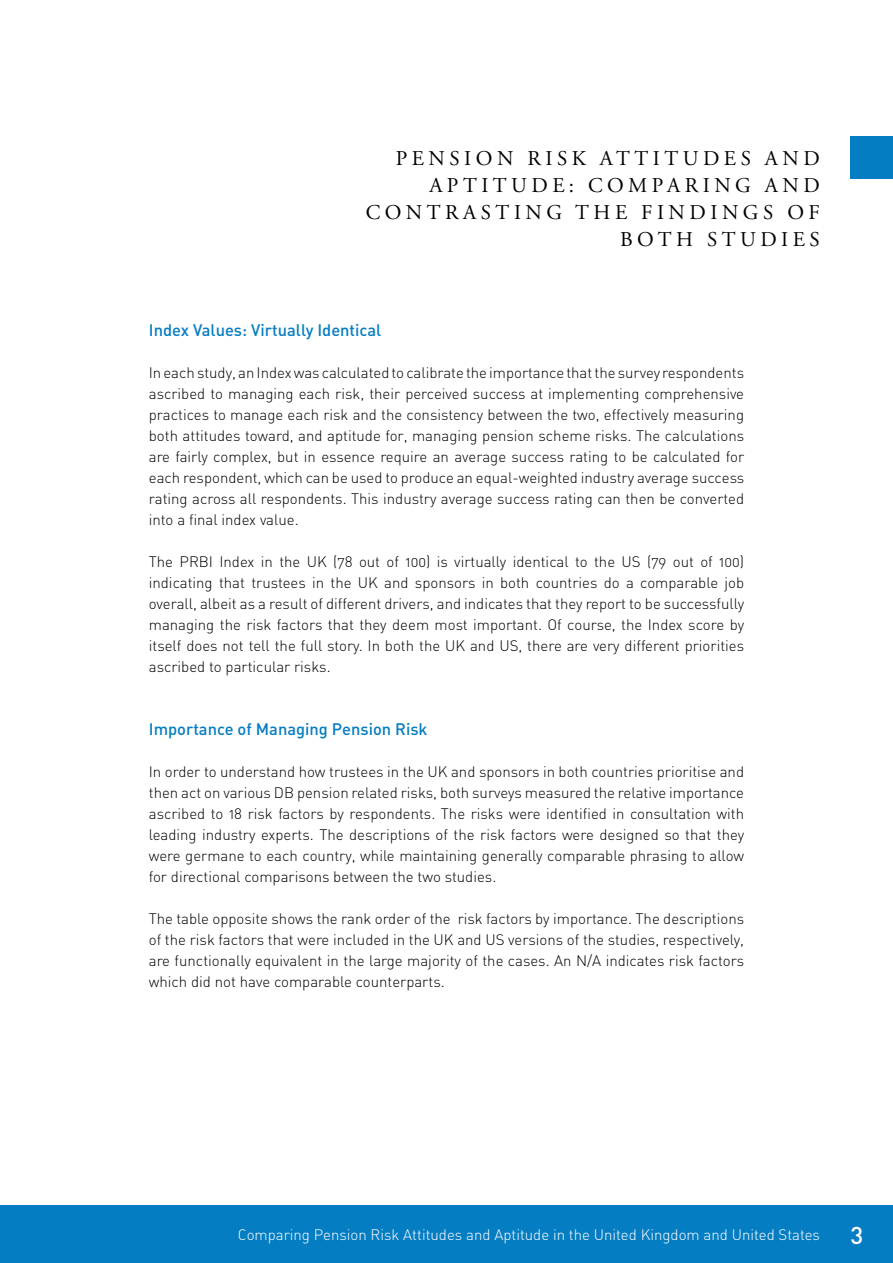
<style>
.page{position:relative;width:893px;height:1263px;background:#fff}
.page>*{position:absolute;margin:0;border:0;box-sizing:border-box;transform-origin:0 0}
.t1{font:500 24px "DIN";color:#fff}
.t2{font:21px/27px "Adobe Garamond Pro";letter-spacing:.215em;color:#000;text-align:center}
.t3{font:16.5px "DIN Medium Alternate";color:#057dc2}
.t4{font:15px/21px "DIN Light Alternate";color:#000;text-align:justify}
.t5{font:15px "DIN Light Alternate";color:#fff}
</style>
<div class="page">
<div style="left:850px;top:136px;width:43px;height:43px;background:#057dc2"></div>
<div style="left:0;top:1205px;width:893px;height:58px;background:#057dc2"></div>
<h2 class="t2" style="left:396px;top:145px;width:146px">PENSI ON RIS</h2>
<h2 class="t2" style="left:572px;top:145px;width:46px">K ATTITU</h2>
<h2 class="t2" style="left:703px;top:145px;width:118px">DES AND</h2>
<h2 class="t2" style="left:429px;top:172px;width:51px">APTITU</h2>
<h2 class="t2" style="left:531px;top:172px;width:151px">DE: COMPARI</h2>
<h2 class="t2" style="left:714px;top:172px;width:107px">NG AND</h2>
<h2 class="t2" style="left:366px;top:199px;width:78px">CONTRASTI</h2>
<h2 class="t2" style="left:526px;top:199px;width:296px">NG THE FINDINGS OF<br>BOTH STU</h2>
<h2 class="t2" style="left:760px;top:226px;width:59px">DIES</h2>
<p class="t3" style="left:149px;top:320px;width:234px">Index Values: Virtually Identical</p>
<p class="t4" style="left:149px;top:362px;width:597px">In each study, an Index was calculated to calibrate the importance that the survey respondents ascribed to managing each risk, their perceived success at implementing comprehensive practices to manage each risk and the consistency between the two, effectively measuring both attitudes toward, and aptitude for, managing pension scheme risks. The calculations are fairly complex, but in essence require an average success rating to be calculated for each respondent, which can be used to produce an equal-weighted industry average success rating across all respondents. This industry average success rating can then be converted into a final index value.</p>
<p class="t4" style="left:149px;top:551px;width:597px">The PRBI Index in the UK (78 out of 100) is virtually identical to the US (79 out of 100) indicating that trustees in the UK and sponsors in both countries do a comparable job overall, albeit as a result of different drivers, and indicates that they report to be successfully managing the risk factors that they deem most important. Of course, the Index score by itself does not tell the full story. In both the UK and US, there are very different priorities ascribed to particular risks.</p>
<p class="t3" style="left:149px;top:719px;width:280px">Importance of Managing Pension Risk</p>
<p class="t4" style="left:149px;top:761px;width:597px">In order to understand how trustees in the UK and sponsors in both countries prioritise and then act on various DB pension related risks, both surveys measured the relative importance ascribed to 18 risk factors by respondents. The risks were identified in consultation with leading industry experts. The descriptions of the risk factors were designed so that they were germane to each country, while maintaining generally comparable phrasing to allow for directional comparisons between the two studies.</p>
<p class="t4" style="left:149px;top:908px;width:597px">The table opposite shows the rank order of the risk factors by importance. The descriptions of the risk factors that were included in the UK and US versions of the studies, respectively, are functionally equivalent in the large majority of the cases. An N/A indicates risk factors which did not have comparable counterparts.</p>
<p class="t5" style="left:238px;top:1225px;width:584px">Comparing Pension Risk Attitudes and Aptitude in the United Kingdom and United States</p>
<h1 class="t1" style="left:850px;top:1220px;width:14px">3</h1>
</div>
